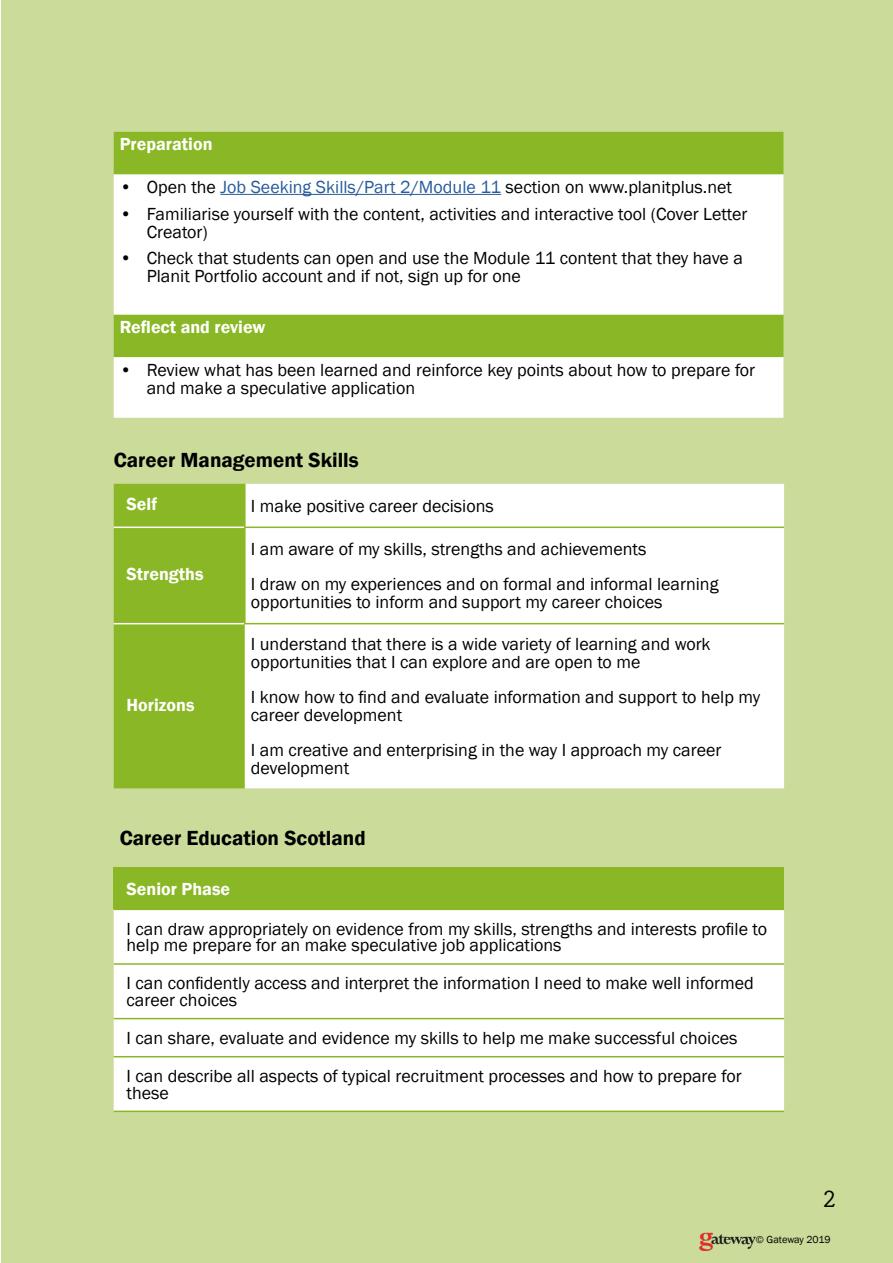
<style>
.page{position:relative;width:893px;height:1263px;background:#fff}
.page>*{position:absolute;margin:0;border:0;box-sizing:border-box;transform-origin:0 0}
.t1{font:700 27px "Prestige Elite Std";color:#000}
.t2{font:600 21px "Franklin Gothic";color:#000}
.t3{font:18px/18px "Franklin Gothic";color:#000}
.t4{font:600 18px "Franklin Gothic";color:#fff}
.t5{font:10.5px "Franklin Gothic";letter-spacing:-.015em;color:#000}
.s1{color:#275b9b}
</style>
<div class="page">
<div style="left:1px;top:0;width:892px;height:1263px;background:#cadb9a"></div>
<img style="left:699px;top:1232px;width:57px;height:19px">
<div style="left:114px;top:132px;width:669px;height:42px;background:#8ab725"></div>
<svg style="left:114px;top:174px;width:669px;height:244px;background:#eaf2d8"></svg>
<hr style="left:220px;top:194px;width:281px;height:1px;background:#275b9b">
<div style="left:114px;top:484px;width:131px;height:304px;background:#8ab725"></div>
<div style="left:245px;top:484px;width:539px;height:304px;background:#fff"></div>
<hr style="left:244px;top:484px;width:2px;height:42px;background:#8ab725">
<hr style="left:244px;top:526px;width:540px;height:2px;background:#8ab725">
<hr style="left:114px;top:526px;width:130px;height:2px;background:#fff">
<hr style="left:244px;top:528px;width:2px;height:95px;background:#8ab725">
<hr style="left:114px;top:623px;width:130px;height:1px;background:#fff">
<hr style="left:244px;top:623px;width:540px;height:1px;background:#8ab725">
<div style="left:114px;top:868px;width:670px;height:41px;background:#8ab725"></div>
<div style="left:114px;top:910px;width:670px;height:200px;background:#fff"></div>
<hr style="left:114px;top:908px;width:670px;height:2px;background:#8ab725">
<hr style="left:114px;top:963px;width:670px;height:2px;background:#8ab725">
<hr style="left:114px;top:1018px;width:670px;height:1px;background:#8ab725">
<hr style="left:114px;top:1056px;width:670px;height:1px;background:#8ab725">
<hr style="left:114px;top:1110px;width:670px;height:2px;background:#8ab725">
<p class="t4" style="left:120px;top:133px;width:94px">Preparation</p>
<p class="t3" style="left:120px;top:178px;width:614px">• Open the <span class="s1">Job Seeking Skills/Part 2/Module 11</span> section on www.planitplus.net</p>
<p class="t3" style="left:147px;top:205px;width:602px;text-indent:-27px">• Familiarise yourself with the content, activities and interactive tool (Cover Letter<br>Creator)</p>
<p class="t3" style="left:147px;top:249px;width:598px;text-indent:-27px">• Check that students can open and use the Module 11 content that they have a<br>Planit Portfolio account and if not, sign up for one</p>
<p class="t4" style="left:120px;top:316px;width:147px">Reflect and review</p>
<p class="t3" style="left:147px;top:361px;width:610px;text-indent:-27px">• Review what has been learned and reinforce key points about how to prepare for and make a speculative application</p>
<p class="t2" style="left:114px;top:447px;width:246px">Career Management Skills</p>
<p class="t4" style="left:126px;top:493px;width:32px">Self</p>
<p class="t3" style="left:251px;top:497px;width:245px">I make positive career decisions</p>
<p class="t4" style="left:126px;top:563px;width:79px">Strengths</p>
<p class="t4" style="left:126px;top:694px;width:70px">Horizons</p>
<p class="t3" style="left:251px;top:532px;width:469px;line-height:35px">I am aware of my skills, strengths and achievements<br>I draw on my experiences and on formal and informal learning</p>
<p class="t3" style="left:251px;top:594px;width:413px">opportunities to inform and support my career choices</p>
<p class="t3" style="left:251px;top:636px;width:461px">I understand that there is a wide variety of learning and work opportunities that I can explore and are open to me</p>
<p class="t3" style="left:251px;top:689px;width:511px">I know how to find and evaluate information and support to help my career development</p>
<p class="t3" style="left:251px;top:742px;width:472px">I am creative and enterprising in the way I approach my career development</p>
<p class="t2" style="left:120px;top:825px;width:248px">Career Education Scotland</p>
<p class="t4" style="left:126px;top:878px;width:105px">Senior Phase</p>
<p class="t3" style="left:126px;top:921px;width:642px;line-height:16.5px">I can draw appropriately on evidence from my skills, strengths and interests profile to help me prepare for an make speculative job applications</p>
<p class="t3" style="left:126px;top:975px;width:629px;line-height:16.5px">I can confidently access and interpret the information I need to make well informed career choices</p>
<p class="t3" style="left:126px;top:1019px;width:617px;line-height:38.1px">I can share, evaluate and evidence my skills to help me make successful choices<br>I can describe all aspects of typical recruitment processes and how to prepare for</p>
<p class="t3" style="left:126px;top:1084px;width:44px">these</p>
<h1 class="t1" style="left:821px;top:1184px;width:18px">2</h1>
<p class="t5" style="left:756px;top:1233px;width:76px">© Gateway 2019</p>
</div>
